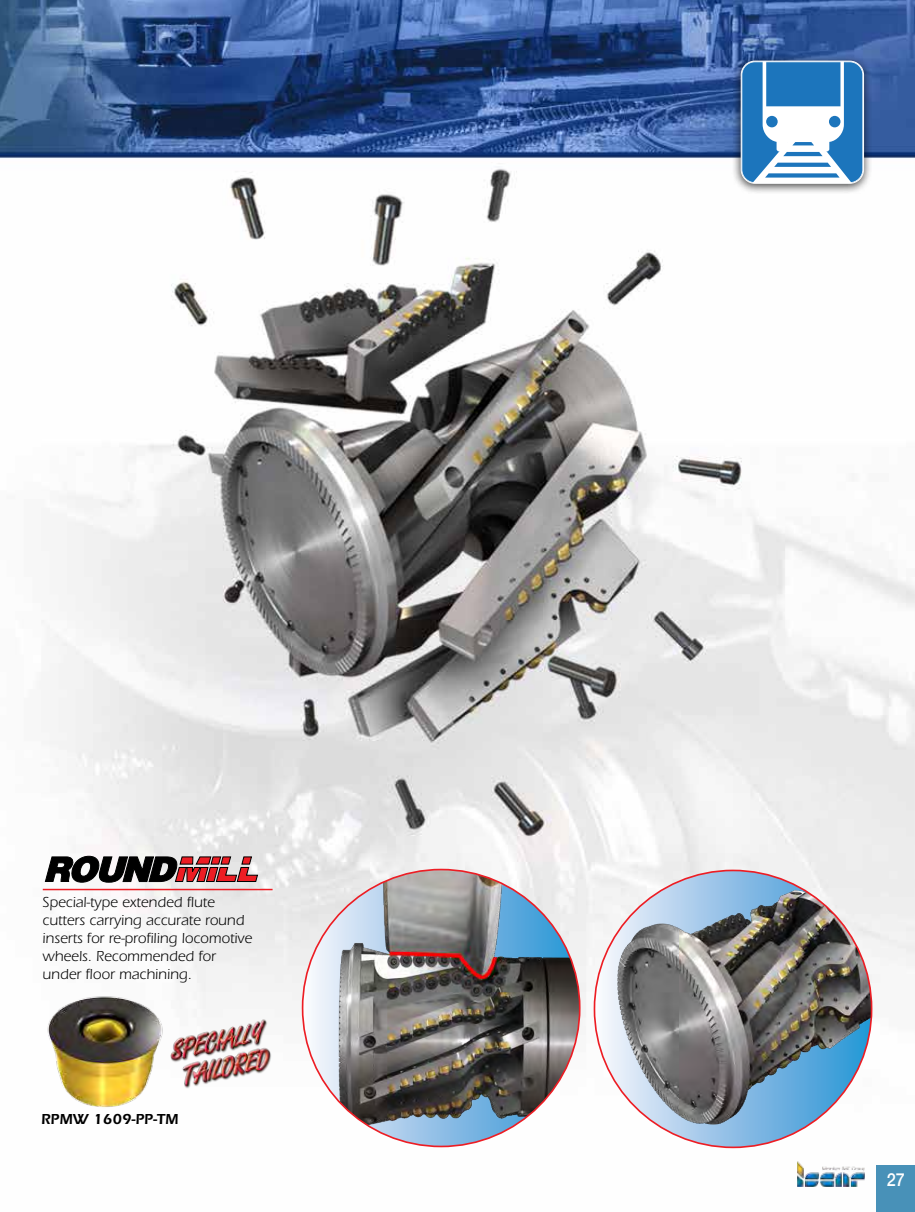
<style>
.page{position:relative;width:915px;height:1212px;background:#fff}
.page>*{position:absolute;margin:0;border:0;box-sizing:border-box;transform-origin:0 0}
.t1{font:500 18px "Helvetica Neue LT Std";color:#fff;scale:.9 1}
.t2{font:15px/18px "ITC Eras Std";color:#000}
.t3{font:600 15px "ITC Eras Std";color:#000}
</style>
<div class="page">
<img style="left:0;top:0;width:914px;height:1181px">
<hr style="left:43px;top:889px;width:229px;height:1px;background:#ed1d24">
<img style="left:0;top:965px;width:210px;height:154px">
<img style="left:302px;top:869px;width:277px;height:277px;border-radius:138px">
<img style="left:594px;top:870px;width:277px;height:277px;border-radius:138px">
<svg style="left:44px;top:855px;width:214px;height:28px;background:#775759"></svg>
<img style="left:157px;top:1012px;width:126px;height:83px">
<div style="left:876px;top:1165px;width:38px;height:47px;background:#4891b8"></div>
<img style="left:796px;top:1161px;width:68px;height:26px">
<div style="left:731px;top:54px;width:141px;height:141px;background:#000;opacity:.75"></div>
<div style="left:740px;top:61px;width:123px;height:123px;border:2px solid #fff;border-radius:13px"></div>
<svg style="left:741px;top:61px;width:121px;height:122px"></svg>
<div style="left:828px;top:116px;width:12px;height:11px;background:#1c75bc;border-radius:50%"></div>
<div style="left:765px;top:116px;width:12px;height:11px;background:#1c75bc;border-radius:50%"></div>
<p class="t2" style="left:43px;top:893px;width:211px">Special-type extended flute cutters carrying accurate round inserts for re-profiling locomotive wheels. Recommended for under floor machining.</p>
<p class="t3" style="left:41px;top:1110px;width:139px">RPMW 1609-PP-TM</p>
<p class="t1" style="left:886px;top:1169px;width:22px">27</p>
</div>
